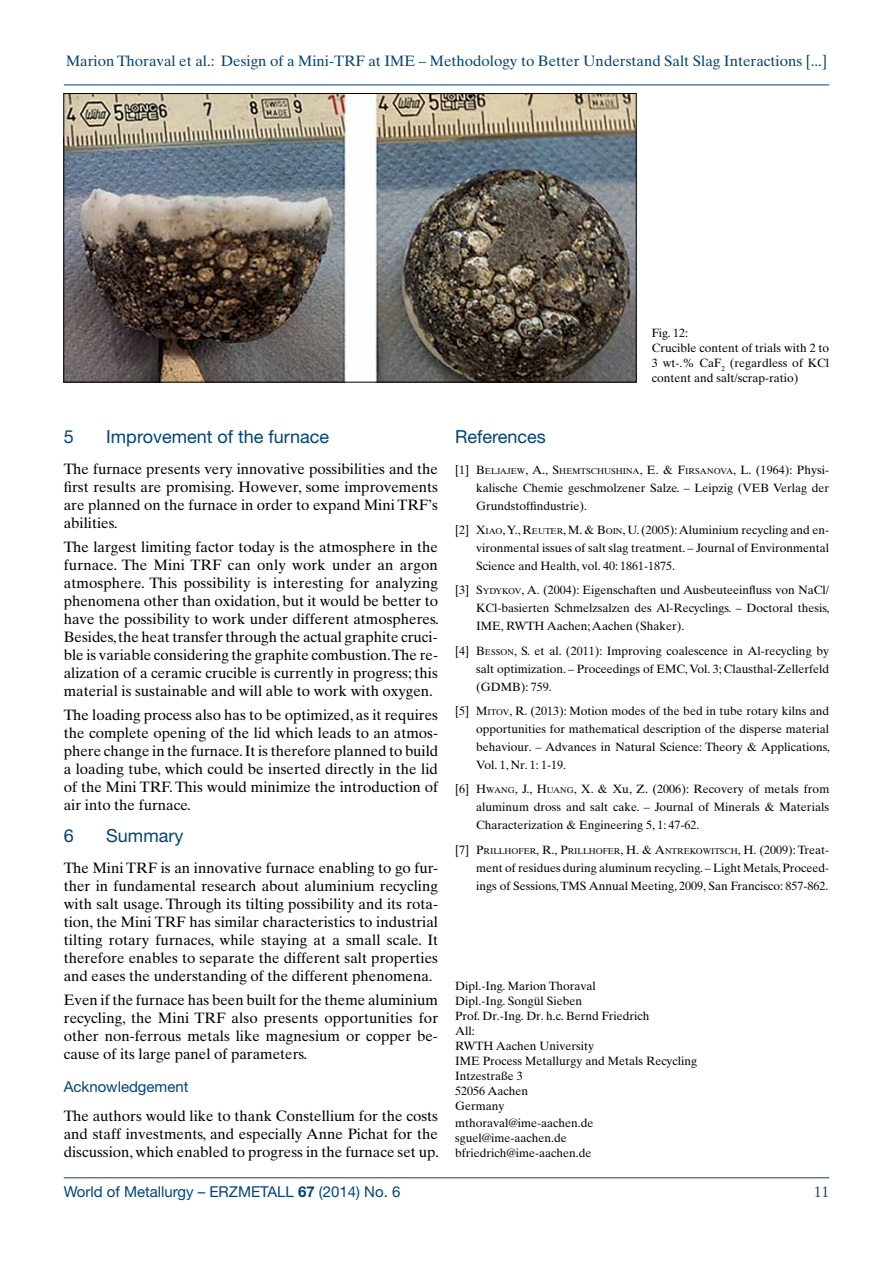
<style>
.page{position:relative;width:893px;height:1263px;background:#fff}
.page>*{position:absolute;margin:0;border:0;box-sizing:border-box;transform-origin:0 0}
.t1{font:18px "Helvetica Neue";color:#00437a}
.t2{font:15px/18px "Times Ten";color:#000;text-align:justify}
.t3{font:15px "Times Ten";color:#00437a}
.t4{font:15px "Helvetica Neue";color:#00437a}
.t5{font:12px/18px "Times Ten";color:#000}
.t6{font:8.4px "Times Ten";color:#000}
.s1{font-size:12px}
.s2{font-style:inherit}
.s3{font-size:8.4px}
.s4{font-weight:700}
</style>
<div class="page">
<hr style="left:64px;top:85px;width:765px;height:1px;background:#00437a">
<hr style="left:64px;top:1177px;width:765px;height:1px;background:#00437a">
<img style="left:66px;top:95px;width:568px;height:285px">
<div style="left:64px;top:93px;width:572px;height:289px;border:1px solid #000"></div>
<p class="t3" style="left:66px;top:52px;width:762px">Marion Thoraval et al.: Design of a Mini-TRF at IME – Methodology to Better Understand Salt Slag Interactions [...]</p>
<p class="t5" style="left:652px;top:326px;width:179px;line-height:15px">Fig. 12:<br>Crucible content of trials with 2 to<br>3 wt-.% CaF<sub>2</sub> (regardless of KCl content and salt/scrap-ratio)</p>
<p class="t1" style="left:64px;top:426px;width:12px">5</p>
<p class="t1" style="left:106px;top:426px;width:224px">Improvement of the furnace</p>
<p class="t2" style="left:64px;top:459px;width:376px">The furnace presents very innovative possibilities and the first results are promising. However, some improvements are planned on the furnace in order to expand Mini TRF’s abilities.</p>
<p class="t2" style="left:64px;top:538px;width:377px">The largest limiting factor today is the atmosphere in the furnace. The Mini TRF can only work under an argon atmosphere. This possibility is interesting for analyzing phenomena other than oxidation, but it would be better to have the possibility to work under different atmospheres.<br>Besides, the heat transfer through the actual graphite cruci&shy;ble is variable considering the graphite combustion. The re&shy;alization of a ceramic crucible is currently in progress; this material is sustainable and will able to work with oxygen.</p>
<p class="t2" style="left:64px;top:706px;width:376px">The loading process also has to be optimized, as it requires the complete opening of the lid which leads to an atmos&shy;phere change in the furnace. It is therefore planned to build a loading tube, which could be inserted directly in the lid of the Mini TRF. This would minimize the introduction of air into the furnace.</p>
<p class="t1" style="left:64px;top:825px;width:12px">6</p>
<p class="t1" style="left:106px;top:825px;width:79px">Summary</p>
<p class="t2" style="left:64px;top:858px;width:376px">The Mini TRF is an innovative furnace enabling to go fur&shy;ther in fundamental research about aluminium recycling with salt usage. Through its tilting possibility and its rota&shy;tion, the Mini TRF has similar characteristics to industrial tilting rotary furnaces, while staying at a small scale. It therefore enables to separate the different salt properties and eases the understanding of the different phenomena.</p>
<p class="t2" style="left:64px;top:991px;width:376px">Even if the furnace has been built for the theme aluminium recycling, the Mini TRF also presents opportunities for other non-ferrous metals like magnesium or copper be&shy;cause of its large panel of parameters.</p>
<p class="t4" style="left:64px;top:1078px;width:126px">Acknowledgement</p>
<p class="t2" style="left:64px;top:1106px;width:376px">The authors would like to thank Constellium for the costs and staff investments, and especially Anne Pichat for the discussion, which enabled to progress in the furnace set up.</p>
<p class="t1" style="left:455px;top:426px;width:92px">References</p>
<p class="t6" style="left:455px;top:466px;width:376px"><span class="s1">[1]</span> <span class="s1">B</span>ELJAJEW<span class="s1">, A.,</span> <span class="s1">S</span>HEMTSCHUSHINA<span class="s1">, E. &amp;</span> <span class="s1">F</span>IRSANOVA<span class="s1">, L. (1964): Physi-</span></p>
<p class="t5" style="left:476px;top:478px;width:354px">kalische Chemie geschmolzener Salze. – Leipzig (VEB Verlag der<br>Grundstoffindustrie).</p>
<p class="t5" style="left:476px;top:521px;width:355px;text-align:justify;text-indent:-21px">[2] <span class="s2">X</span><span class="s3">IAO</span>, Y., <span class="s2">R</span><span class="s3">EUTER</span>, M. &amp; <span class="s2">B</span><span class="s3">OIN</span>, U. (2005): Aluminium recycling and en&shy;vironmental issues of salt slag treatment. – Journal of Environmental Science and Health, vol. 40: 1861-1875.</p>
<p class="t5" style="left:476px;top:581px;width:355px;text-align:justify;text-indent:-21px">[3] <span class="s2">S</span><span class="s3">YDYKOV</span>, A. (2004): Eigenschaften und Ausbeuteeinfluss von NaCl/ KCl-basierten Schmelzsalzen des Al-Recyclings. – Doctoral thesis, IME, RWTH Aachen; Aachen (Shaker).</p>
<p class="t5" style="left:476px;top:641px;width:354px;text-align:justify;text-indent:-21px">[4] <span class="s2">B</span><span class="s3">ESS ON</span>, S. et al. (2011): Improving coalescence in Al-recycling by salt optimization. – Proceedings of EMC, Vol. 3; Clausthal-Zellerfeld (GDMB): 759.</p>
<p class="t5" style="left:476px;top:702px;width:355px;text-align:justify;text-indent:-21px">[5] <span class="s2">M</span><span class="s3">ITOV</span>, R. (2013): Motion modes of the bed in tube rotary kilns and opportunities for mathematical description of the disperse material behaviour. – Advances in Natural Science: Theory &amp; Applications, Vol. 1, Nr. 1: 1-19.</p>
<p class="t5" style="left:476px;top:780px;width:355px;text-align:justify;text-indent:-21px">[6] <span class="s2">H</span><span class="s3">WANG</span>, J., <span class="s2">H</span><span class="s3">UANG</span>, X. &amp; Xu, Z. (2006): Recovery of metals from aluminum dross and salt cake. – Journal of Minerals &amp; Materials Characterization &amp; Engineering 5, 1: 47-62.</p>
<p class="t6" style="left:455px;top:846px;width:376px"><span class="s1">[7]</span> <span class="s1">P</span>RILLHOFER<span class="s1">, R.,</span> <span class="s1">P</span>RILLHOFER<span class="s1">, H. &amp;</span> <span class="s1">A</span>NTREKOWITSCH<span class="s1">, H. (2009): Treat-</span></p>
<p class="t5" style="left:476px;top:859px;width:354px">ment of residues during aluminum recycling. – Light Metals, Proceed&shy;ings of Sessions, TMS Annual Meeting, 2009, San Francisco: 857-862.</p>
<p class="t5" style="left:455px;top:978px;width:244px;line-height:15px">Dipl.-Ing. Marion Thoraval<br>Dipl.-Ing. Songül Sieben<br>Prof. Dr.-Ing. Dr. h.c. Bernd Friedrich<br>All:<br>RWTH Aachen University<br>IME Process Metallurgy and Metals Recycling<br>Intzestraße 3<br>52056 Aachen<br>Germany</p>
<p class="t5" style="left:455px;top:1115px;width:140px;line-height:15px">mthoraval@ime-aachen.de sguel@ime-aachen.de bfriedrich@ime-aachen.de</p>
<p class="t4" style="left:64px;top:1183px;width:338px">World of Metallurgy – ERZMETALL <span class="s4">67</span> (2014) No. 6</p>
<p class="t3" style="left:814px;top:1183px;width:16px">11</p>
</div>
